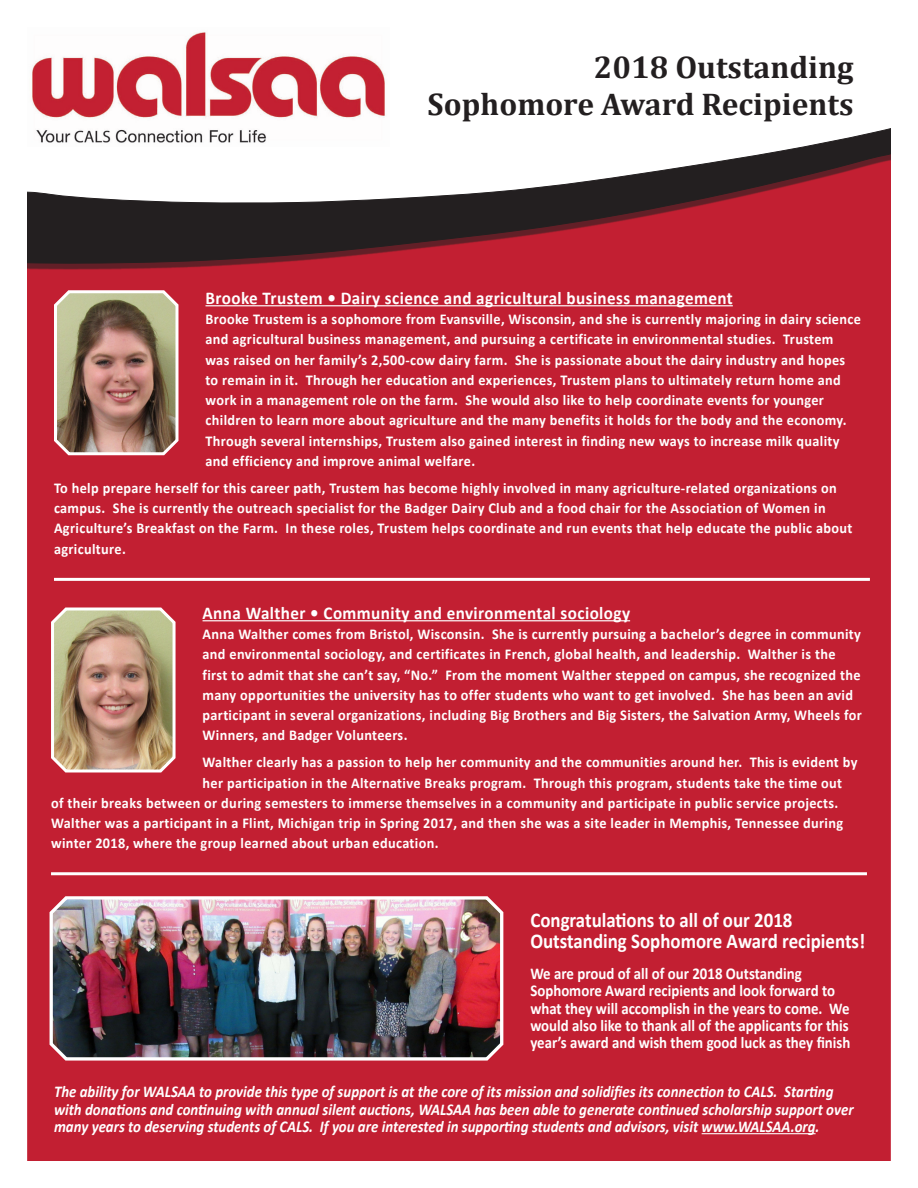
<style>
.page{position:relative;width:918px;height:1188px;background:#fff}
.page>*{position:absolute;margin:0;border:0;box-sizing:border-box;transform-origin:0 0}
.t1{font:700 31.5px/37.5px "Cambria";color:#231f20;text-align:right}
.t2{font:700 21px/21px "Calibri";color:#fff;scale:.9 1}
.t3{font:700 18px "Calibri";letter-spacing:.025em;color:#fff;scale:.95 1}
.t4{font:italic 700 16.5px/17.2px "Calibri";color:#fff;scale:.9 1}
.t5{font:700 16.5px/17.2px "Calibri";color:#fff;scale:.9 1}
.t6{font:700 15px/20.2px "Calibri";letter-spacing:.025em;color:#fff;scale:.95 1}
</style>
<div class="page">
<div style="left:27px;top:270px;width:864px;height:891px;background:#c21f32"></div>
<hr style="left:203px;top:620px;width:427px;height:1px;background:#fff">
<hr style="left:206px;top:305px;width:527px;height:1px;background:#fff">
<img style="left:32px;top:32px;width:353px;height:87px">
<div style="left:24px;top:133px;width:876px;height:137px;background:#231f20;opacity:.6"></div>
<svg style="left:27px;top:128px;width:864px;height:135px"></svg>
<div style="left:0;top:0;width:27px;height:1188px;background:#fff"></div>
<div style="left:891px;top:0;width:27px;height:1188px;background:#fff"></div>
<img style="left:52px;top:288px;width:128px;height:169px">
<img style="left:50px;top:605px;width:127px;height:169px">
<hr style="left:54px;top:578px;width:816px;height:3px;background:#fff">
<hr style="left:51px;top:872px;width:816px;height:3px;background:#fff">
<img style="left:48px;top:893px;width:457px;height:169px">
<hr style="left:702px;top:1133px;width:114px;height:1px;background:#fff">
<p class="t1" style="left:427px;top:47px;width:428px">2018 Outstanding<br>Sophomore Award Recipients</p>
<p class="t3" style="left:206px;top:285px;width:557px">Brooke Trustem • Dairy science and agricultural business management</p>
<p class="t6" style="left:206px;top:308px;width:691px">Brooke Trustem is a sophomore from Evansville, Wisconsin, and she is currently majoring in dairy science and agricultural business management, and pursuing a certificate in environmental studies. Trustem was raised on her family’s 2,500-cow dairy farm. She is passionate about the dairy industry and hopes to remain in it. Through her education and experiences, Trustem plans to ultimately return home and work in a management role on the farm. She would also like to help coordinate events for younger children to learn more about agriculture and the many benefits it holds for the body and the economy.<br>Through several internships, Trustem also gained interest in finding new ways to increase milk quality and efficiency and improve animal welfare.</p>
<p class="t6" style="left:54px;top:477px;width:842px">To help prepare herself for this career path, Trustem has become highly involved in many agriculture-related organizations on campus. She is currently the outreach specialist for the Badger Dairy Club and a food chair for the Association of Women in Agriculture’s Breakfast on the Farm. In these roles, Trustem helps coordinate and run events that help educate the public about agriculture.</p>
<p class="t3" style="left:203px;top:600px;width:452px">Anna Walther • Community and environmental sociology</p>
<p class="t6" style="left:203px;top:623px;width:696px">Anna Walther comes from Bristol, Wisconsin. She is currently pursuing a bachelor’s degree in community and environmental sociology, and certificates in French, global health, and leadership. Walther is the first to admit that she can’t say, “No.” From the moment Walther stepped on campus, she recognized the many opportunities the university has to offer students who want to get involved. She has been an avid participant in several organizations, including Big Brothers and Big Sisters, the Salvation Army, Wheels for Winners, and Badger Volunteers.</p>
<p class="t6" style="left:203px;top:752px;width:691px">Walther clearly has a passion to help her community and the communities around her. This is evident by</p>
<p class="t6" style="left:203px;top:772px;width:675px">her participation in the Alternative Breaks program. Through this program, students take the time out</p>
<p class="t6" style="left:51px;top:792px;width:830px">of their breaks between or during semesters to immerse themselves in a community and participate in public service projects.</p>
<p class="t6" style="left:51px;top:812px;width:835px">Walther was a participant in a Flint, Michigan trip in Spring 2017, and then she was a site leader in Memphis, Tennessee during</p>
<p class="t6" style="left:51px;top:833px;width:410px">winter 2018, where the group learned about urban education.</p>
<p class="t2" style="left:530px;top:909px;width:374px">Congratulations to all of our 2018<br>Outstanding Sophomore Award recipients!</p>
<p class="t5" style="left:530px;top:964px;width:357px">We are proud of all of our 2018 Outstanding Sophomore Award recipients and look forward to what they will accomplish in the years to come. We would also like to thank all of the applicants for this year’s award and wish them good luck as they finish</p>
<p class="t4" style="left:54px;top:1083px;width:890px">The ability for WALSAA to provide this type of support is at the core of its mission and solidifies its connection to CALS. Starting with donations and continuing with annual silent auctions, WALSAA has been able to generate continued scholarship support over many years to deserving students of CALS. If you are interested in supporting students and advisors, visit www.WALSAA.org.</p>
</div>
